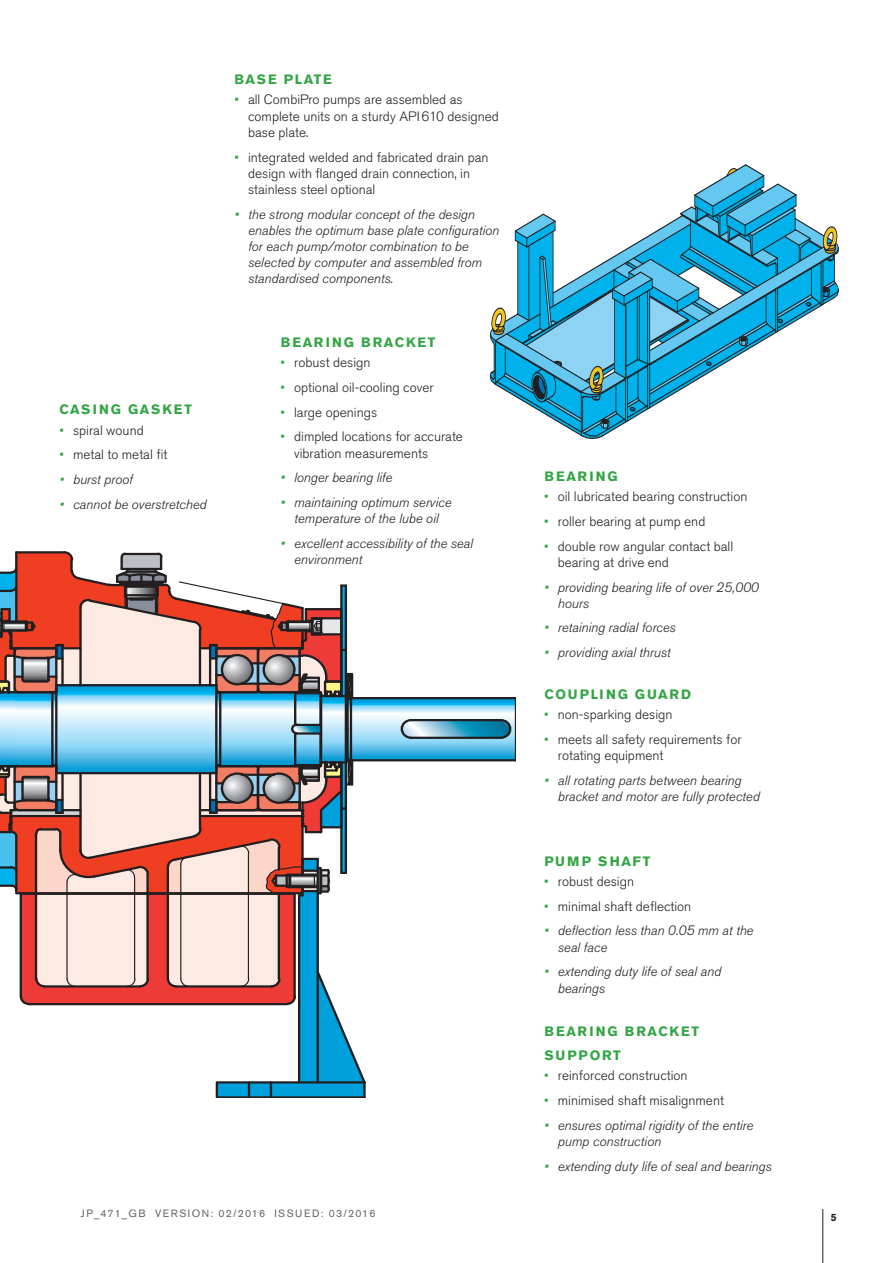
<style>
.page{position:relative;width:893px;height:1263px;background:#fff}
.page>*{position:absolute;margin:0;border:0;box-sizing:border-box;transform-origin:0 0}
.Bullet_list__green_b{font:italic 300 13.5px/16.2px "Akzidenz Grotesk Pro";color:#231f20}
.Bullet_list__green_b-2{font:300 13.5px/16.2px "Akzidenz Grotesk Pro";color:#231f20}
.Headline__All_caps{font:700 13.5px/24px "Akzidenz Grotesk Pro";letter-spacing:.12em;color:#32a543}
.Headline__All_caps-2{font:700 13.5px "Akzidenz Grotesk Pro";letter-spacing:.15em;color:#32a543}
.Page___version_no{font:10.5px "Akzidenz Grotesk Pro";letter-spacing:.14em;color:#636366}
.t1{font:700 10.5px "Akzidenz Grotesk Pro";color:#231f20}
.s1{color:#32a543}
</style>
<div class="page">
<svg style="left:15px;top:701px;width:36px;height:56px;background:#aee0f7"></svg>
<svg style="left:54px;top:701px;width:1px;height:56px"></svg>
<svg style="left:57px;top:701px;width:158px;height:56px;background:#b8e3f7"></svg>
<svg style="left:217px;top:701px;width:2px;height:56px"></svg>
<svg style="left:221px;top:701px;width:73px;height:56px;background:#acdef5"></svg>
<svg style="left:296px;top:701px;width:23px;height:56px"></svg>
<svg style="left:349px;top:701px;width:1px;height:56px"></svg>
<svg style="left:352px;top:699px;width:163px;height:60px;background:#7acced"></svg>
<svg style="left:322px;top:701px;width:23px;height:56px"></svg>
<svg style="left:0;top:701px;width:15px;height:56px"></svg>
<hr style="left:346px;top:674px;width:3px;height:55px;background:#231f20">
<hr style="left:348px;top:697px;width:167px;height:2px;background:#231f20">
<hr style="left:350px;top:698px;width:2px;height:31px;background:#231f20">
<svg style="left:399px;top:718px;width:113px;height:22px;background:#64a2b9"></svg>
<hr style="left:294px;top:692px;width:2px;height:33px;background:#231f20">
<svg style="left:290px;top:722px;width:30px;height:13px"></svg>
<hr style="left:297px;top:724px;width:24px;height:2px;background:#231f20">
<hr style="left:319px;top:692px;width:3px;height:33px;background:#231f20">
<hr style="left:345px;top:696px;width:2px;height:33px;background:#231f20">
<hr style="left:411px;top:737px;width:90px;height:2px;background:#231f20">
<hr style="left:351px;top:759px;width:164px;height:2px;background:#231f20">
<hr style="left:51px;top:692px;width:3px;height:74px;background:#231f20">
<hr style="left:55px;top:685px;width:2px;height:88px;background:#231f20">
<hr style="left:219px;top:692px;width:2px;height:74px;background:#231f20">
<hr style="left:215px;top:685px;width:2px;height:88px;background:#231f20">
<hr style="left:345px;top:729px;width:2px;height:33px;background:#231f20">
<hr style="left:350px;top:729px;width:2px;height:31px;background:#231f20">
<hr style="left:346px;top:729px;width:3px;height:32px;background:#231f20">
<hr style="left:319px;top:733px;width:3px;height:33px;background:#231f20">
<hr style="left:320px;top:693px;width:2px;height:72px;background:#231f20">
<hr style="left:294px;top:733px;width:2px;height:33px;background:#231f20">
<hr style="left:297px;top:732px;width:24px;height:3px;background:#231f20">
<hr style="left:515px;top:698px;width:1px;height:62px;background:#231f20">
<svg style="left:513px;top:755px;width:2px;height:7px"></svg>
<svg style="left:0;top:551px;width:355px;height:150px"></svg>
<svg style="left:0;top:757px;width:368px;height:340px"></svg>
<svg style="left:490px;top:164px;width:349px;height:275px"></svg>
<hr style="left:822px;top:1209px;width:1px;height:54px;background:#231f20">
<p class="Headline__All_caps" style="left:60px;top:397px;width:134px">CASING GASKET</p>
<p class="Bullet_list__green_b-2" style="left:60px;top:422px;width:86px"><span class="s1">•</span> spiral wound</p>
<p class="Bullet_list__green_b-2" style="left:60px;top:446px;width:109px"><span class="s1">•</span> metal to metal fit</p>
<p class="Bullet_list__green_b" style="left:60px;top:471px;width:75px"><span class="s1">•</span> burst proof</p>
<p class="Bullet_list__green_b" style="left:60px;top:496px;width:149px"><span class="s1">•</span> cannot be overstretched</p>
<p class="Headline__All_caps" style="left:235px;top:67px;width:99px">BASE PLATE</p>
<p class="Bullet_list__green_b-2" style="left:248px;top:92px;width:252px;text-indent:-14px"><span class="s1">•</span> all CombiPro pumps are assembled as complete units on a sturdy API610 designed base plate.</p>
<p class="Bullet_list__green_b-2" style="left:248px;top:149px;width:242px;text-indent:-14px"><span class="s1">•</span> integrated welded and fabricated drain pan design with flanged drain connection, in stainless steel optional</p>
<p class="Bullet_list__green_b" style="left:248px;top:206px;width:253px;text-indent:-14px"><span class="s1">•</span> the strong modular concept of the design enables the optimum base plate configuration for each pump/motor combination to be selected by computer and assembled from standardised components.</p>
<p class="Headline__All_caps" style="left:281px;top:330px;width:156px">BEARING BRACKET</p>
<p class="Bullet_list__green_b-2" style="left:281px;top:354px;width:91px"><span class="s1">•</span> robust design</p>
<p class="Bullet_list__green_b-2" style="left:281px;top:379px;width:155px"><span class="s1">•</span> optional oil-cooling cover</p>
<p class="Bullet_list__green_b-2" style="left:281px;top:404px;width:98px"><span class="s1">•</span> large openings</p>
<p class="Bullet_list__green_b-2" style="left:294px;top:428px;width:170px;text-indent:-14px"><span class="s1">•</span> dimpled locations for accurate vibration measurements</p>
<p class="Bullet_list__green_b" style="left:281px;top:470px;width:113px"><span class="s1">•</span> longer bearing life</p>
<p class="Bullet_list__green_b" style="left:281px;top:494px;width:172px;text-align:center"><span class="s1">•</span> maintaining optimum service temperature of the lube oil</p>
<p class="Bullet_list__green_b" style="left:294px;top:535px;width:180px;text-indent:-14px"><span class="s1">•</span> excellent accessibility of the seal environment</p>
<p class="Page___version_no" style="left:81px;top:1207px;width:296px">JP_471_GB VERSION: 02/2016 ISSUED: 03/2016</p>
<p class="Headline__All_caps-2" style="left:544px;top:467px;width:75px">BEARING</p>
<p class="Bullet_list__green_b-2" style="left:544px;top:488px;width:205px"><span class="s1">•</span> oil lubricated bearing construction</p>
<p class="Bullet_list__green_b-2" style="left:544px;top:513px;width:163px"><span class="s1">•</span> roller bearing at pump end</p>
<p class="Bullet_list__green_b-2" style="left:558px;top:538px;width:177px;text-indent:-14px"><span class="s1">•</span> double row angular contact ball bearing at drive end</p>
<p class="Bullet_list__green_b" style="left:558px;top:579px;width:202px;text-indent:-14px"><span class="s1">•</span> providing bearing life of over 25,000 hours</p>
<p class="Bullet_list__green_b" style="left:544px;top:620px;width:133px"><span class="s1">•</span> retaining radial forces</p>
<p class="Bullet_list__green_b" style="left:544px;top:644px;width:128px"><span class="s1">•</span> providing axial thrust</p>
<p class="Headline__All_caps" style="left:544px;top:682px;width:148px">COUPLING GUARD</p>
<p class="Bullet_list__green_b-2" style="left:544px;top:707px;width:130px"><span class="s1">•</span> non-sparking design</p>
<p class="Bullet_list__green_b-2" style="left:558px;top:731px;width:185px;text-indent:-14px"><span class="s1">•</span> meets all safety requirements for rotating equipment</p>
<p class="Bullet_list__green_b" style="left:558px;top:772px;width:203px;text-indent:-14px"><span class="s1">•</span> all rotating parts between bearing bracket and motor are fully protected</p>
<p class="Headline__All_caps" style="left:544px;top:849px;width:107px">PUMP SHAFT</p>
<p class="Bullet_list__green_b-2" style="left:544px;top:873px;width:91px"><span class="s1">•</span> robust design</p>
<p class="Bullet_list__green_b-2" style="left:544px;top:898px;width:149px"><span class="s1">•</span> minimal shaft deflection</p>
<p class="Bullet_list__green_b" style="left:558px;top:923px;width:197px;text-indent:-14px"><span class="s1">•</span> deflection less than 0.05 mm at the seal face</p>
<p class="Bullet_list__green_b" style="left:558px;top:964px;width:165px;text-indent:-14px"><span class="s1">•</span> extending duty life of seal and bearings</p>
<p class="Headline__All_caps" style="left:544px;top:1019px;width:156px">BEARING BRACKET<br>SUPPORT</p>
<p class="Bullet_list__green_b-2" style="left:544px;top:1067px;width:145px"><span class="s1">•</span> reinforced construction</p>
<p class="Bullet_list__green_b-2" style="left:544px;top:1092px;width:181px"><span class="s1">•</span> minimised shaft misalignment</p>
<p class="Bullet_list__green_b" style="left:558px;top:1117px;width:197px;text-indent:-14px"><span class="s1">•</span> ensures optimal rigidity of the entire pump construction</p>
<p class="Bullet_list__green_b" style="left:544px;top:1158px;width:229px"><span class="s1">•</span> extending duty life of seal and bearings</p>
<p class="t1" style="left:831px;top:1210px;width:7px">5</p>
</div>
